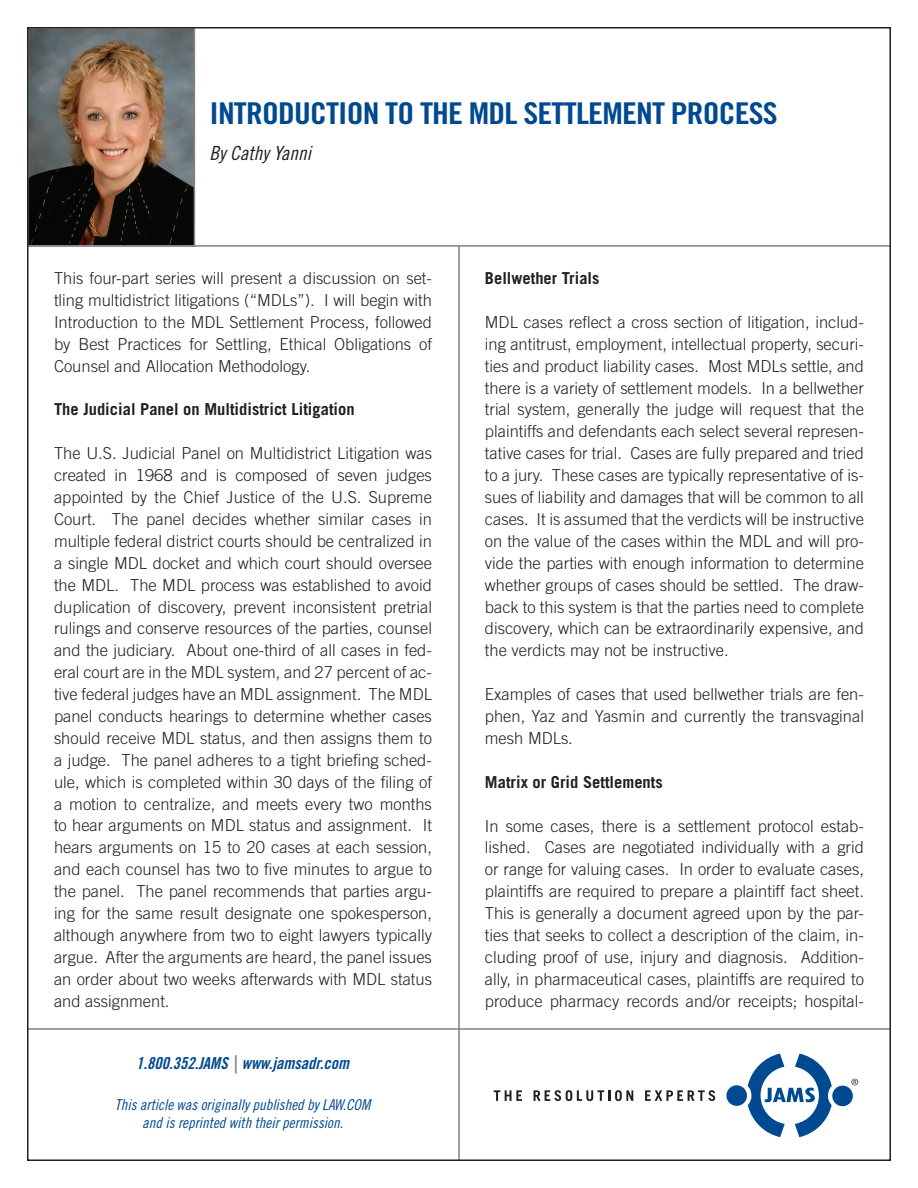
<style>
.page{position:relative;width:918px;height:1188px;background:#fff}
.page>*{position:absolute;margin:0;border:0;box-sizing:border-box;transform-origin:0 0}
.t1{font:30px "Trade Gothic LT Std Bd Cn 20";letter-spacing:-.025em;color:#014990;scale:1.12 1}
.t2{font:19.5px "Trade Gothic LT Std Cn 18 Obl";color:#231f20}
.t3{font:300 16.5px/21.9px "Trade Gothic LT Std";color:#231f20;text-align:justify}
.t4{font:700 16.5px "Trade Gothic LT Std";color:#231f20}
.t5{font:16.5px "Trade Gothic LT Std Bd Cn 20 Obl";color:#014990}
.t6{font:15px/18px "Trade Gothic LT Std Cn 18 Obl";color:#014990;text-align:center}
.s1{color:#808285}
</style>
<div class="page">
<img style="left:30px;top:30px;width:164px;height:215px">
<hr style="left:27px;top:245px;width:864px;height:2px;background:#808285">
<hr style="left:194px;top:27px;width:1px;height:220px;background:#808285">
<hr style="left:27px;top:1028px;width:864px;height:2px;background:#808285">
<hr style="left:458px;top:246px;width:2px;height:915px;background:#808285">
<svg style="left:851px;top:1079px;width:7px;height:6px"></svg>
<svg style="left:494px;top:1090px;width:28px;height:11px"></svg>
<svg style="left:534px;top:1090px;width:99px;height:11px"></svg>
<svg style="left:645px;top:1090px;width:70px;height:11px"></svg>
<div style="left:726px;top:1085px;width:21px;height:21px;background:#014990;border-radius:50%"></div>
<svg style="left:748px;top:1054px;width:84px;height:83px"></svg>
<div style="left:832px;top:1086px;width:21px;height:20px;background:#014990;border-radius:50%"></div>
<h1 class="t1" style="left:210px;top:96px;width:495px">INTRODUCTION TO THE MDL SETTLEMENT PROCESS</h1>
<p class="t2" style="left:210px;top:142px;width:103px">By Cathy Yanni</p>
<p class="t3" style="left:54px;top:267px;width:380px">This four-part series will present a discussion on set&shy;tling multidistrict litigations (“MDLs”). I will begin with Introduction to the MDL Settlement Process, followed by Best Practices for Settling, Ethical Obligations of Counsel and Allocation Methodology.</p>
<p class="t4" style="left:54px;top:399px;width:302px">The Judicial Panel on Multidistrict Litigation</p>
<p class="t3" style="left:54px;top:442px;width:380px">The U.S. Judicial Panel on Multidistrict Litigation was created in 1968 and is composed of seven judges appointed by the Chief Justice of the U.S. Supreme Court. The panel decides whether similar cases in multiple federal district courts should be centralized in a single MDL docket and which court should oversee the MDL. The MDL process was established to avoid duplication of discovery, prevent inconsistent pretrial rulings and conserve resources of the parties, counsel and the judiciary. About one-third of all cases in fed&shy;eral court are in the MDL system, and 27 percent of ac&shy;tive federal judges have an MDL assignment. The MDL panel conducts hearings to determine whether cases should receive MDL status, and then assigns them to a judge. The panel adheres to a tight briefing sched&shy;ule, which is completed within 30 days of the filing of a motion to centralize, and meets every two months to hear arguments on MDL status and assignment. It hears arguments on 15 to 20 cases at each session, and each counsel has two to five minutes to argue to the panel. The panel recommends that parties argu&shy;ing for the same result designate one spokesperson, although anywhere from two to eight lawyers typically argue. After the arguments are heard, the panel issues an order about two weeks afterwards with MDL status and assignment.</p>
<p class="t5" style="left:136px;top:1054px;width:215px">1.800.352.JAMS <span class="s1">|</span> www.jamsadr.com</p>
<p class="t6" style="left:115px;top:1096px;width:257px">This article was originally published by LAW.COM and is reprinted with their permission.</p>
<p class="t4" style="left:485px;top:268px;width:116px">Bellwether Trials</p>
<p class="t3" style="left:485px;top:311px;width:381px">MDL cases reflect a cross section of litigation, includ&shy;ing antitrust, employment, intellectual property, securi&shy;ties and product liability cases. Most MDLs settle, and there is a variety of settlement models. In a bellwether trial system, generally the judge will request that the plaintiffs and defendants each select several represen&shy;tative cases for trial. Cases are fully prepared and tried to a jury. These cases are typically representative of is&shy;sues of liability and damages that will be common to all cases. It is assumed that the verdicts will be instructive on the value of the cases within the MDL and will pro&shy;vide the parties with enough information to determine whether groups of cases should be settled. The draw&shy;back to this system is that the parties need to complete discovery, which can be extraordinarily expensive, and the verdicts may not be instructive.</p>
<p class="t3" style="left:485px;top:683px;width:381px">Examples of cases that used bellwether trials are fen&shy;phen, Yaz and Yasmin and currently the transvaginal mesh MDLs.</p>
<p class="t4" style="left:485px;top:772px;width:179px">Matrix or Grid Settlements</p>
<p class="t3" style="left:485px;top:814px;width:381px">In some cases, there is a settlement protocol estab&shy;lished. Cases are negotiated individually with a grid or range for valuing cases. In order to evaluate cases, plaintiffs are required to prepare a plaintiff fact sheet.<br>This is generally a document agreed upon by the par&shy;ties that seeks to collect a description of the claim, in&shy;cluding proof of use, injury and diagnosis. Addition&shy;ally, in pharmaceutical cases, plaintiffs are required to produce pharmacy records and/or receipts; hospital-</p>
</div>
